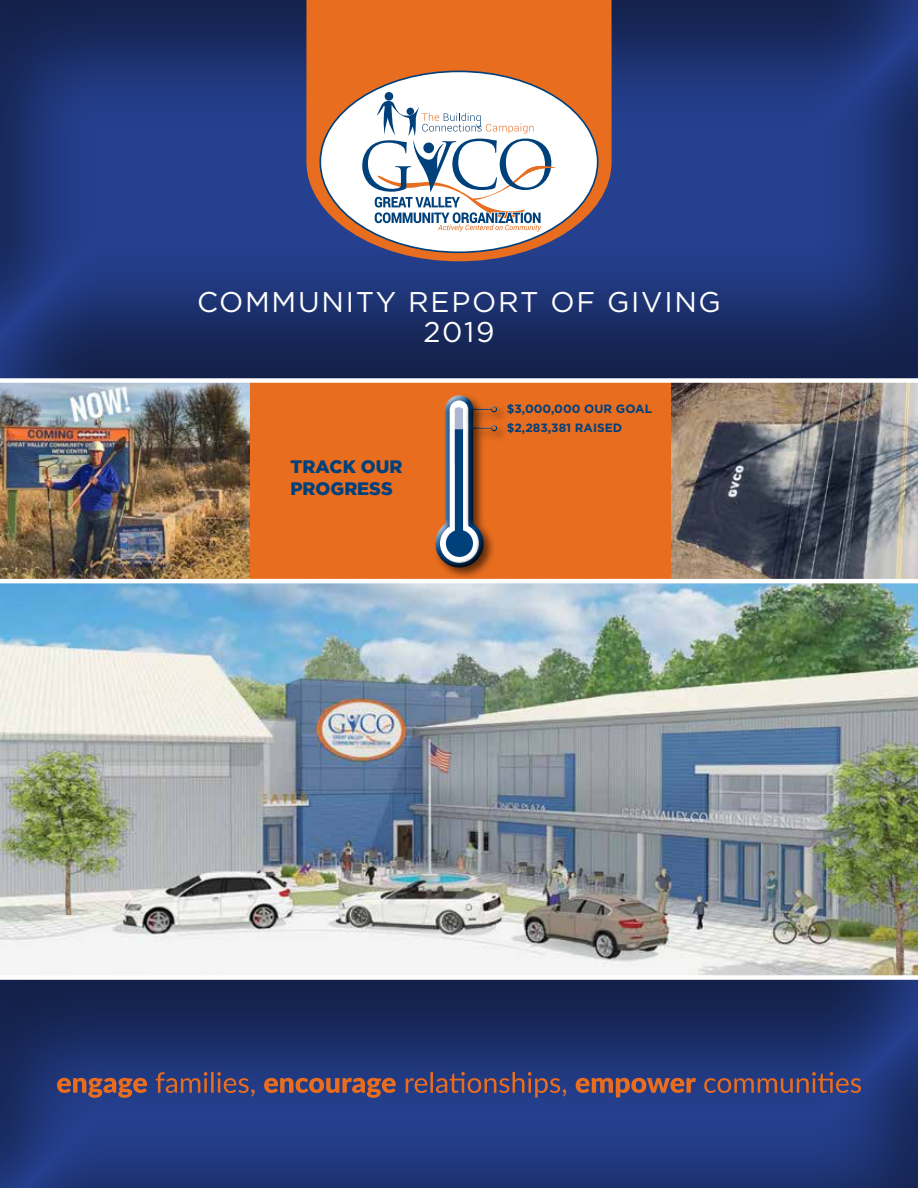
<style>
.page{position:relative;width:918px;height:1188px;background:#fff}
.page>*{position:absolute;margin:0;border:0;box-sizing:border-box;transform-origin:0 0}
.t1{font:28.5px/30px "Gotham";letter-spacing:.06em;color:#fff;text-align:center}
.t2{font:900 18px/21.6px "Gotham";color:#00407b}
.t3{font:700 12px/19px "Gotham";color:#00407b}
</style>
<div class="page">
<img style="left:671px;top:383px;width:247px;height:196px">
<div style="left:245px;top:376px;width:426px;height:205px;background:#e86d1f"></div>
<img style="left:0;top:583px;width:918px;height:392px">
<img style="left:0;top:383px;width:249px;height:196px">
<div style="left:0;top:0;width:918px;height:382px;background:#000;opacity:.5"></div>
<svg style="left:306px;top:0;width:306px;height:261px;background:#c56432"></svg>
<div style="left:320px;top:71px;width:278px;height:181px;background:#fff;border-radius:50%"></div>
<div style="left:385px;top:92px;width:8px;height:9px;background:#00407b;border-radius:50%"></div>
<svg style="left:362px;top:100px;width:194px;height:138px"></svg>
<div style="left:407px;top:108px;width:7px;height:7px;background:#00407b;border-radius:50%"></div>
<div style="left:0;top:378px;width:918px;height:5px;background:#fff"></div>
<div style="left:0;top:977px;width:918px;height:211px;background:#000;opacity:.5"></div>
<svg style="left:57px;top:1072px;width:804px;height:26px;background:#564869"></svg>
<div style="left:0;top:975px;width:918px;height:5px;background:#fff"></div>
<hr style="left:0;top:579px;width:918px;height:4px;background:#fff">
<div style="left:433px;top:393px;width:76px;height:187px;background:#000;opacity:.59"></div>
<div style="left:435px;top:398px;width:63px;height:171px;background:#000;opacity:.75"></div>
<h1 class="t1" style="left:197px;top:286px;width:525px">COMMUNITY REPORT OF GIVING<br>2019</h1>
<h2 class="t2" style="left:291px;top:456px;width:113px">TRACK OUR<br>PROGRESS</h2>
<p class="t3" style="left:507px;top:399px;width:147px">$3,000,000 OUR GOAL $2,283,381 RAISED</p>
</div>
